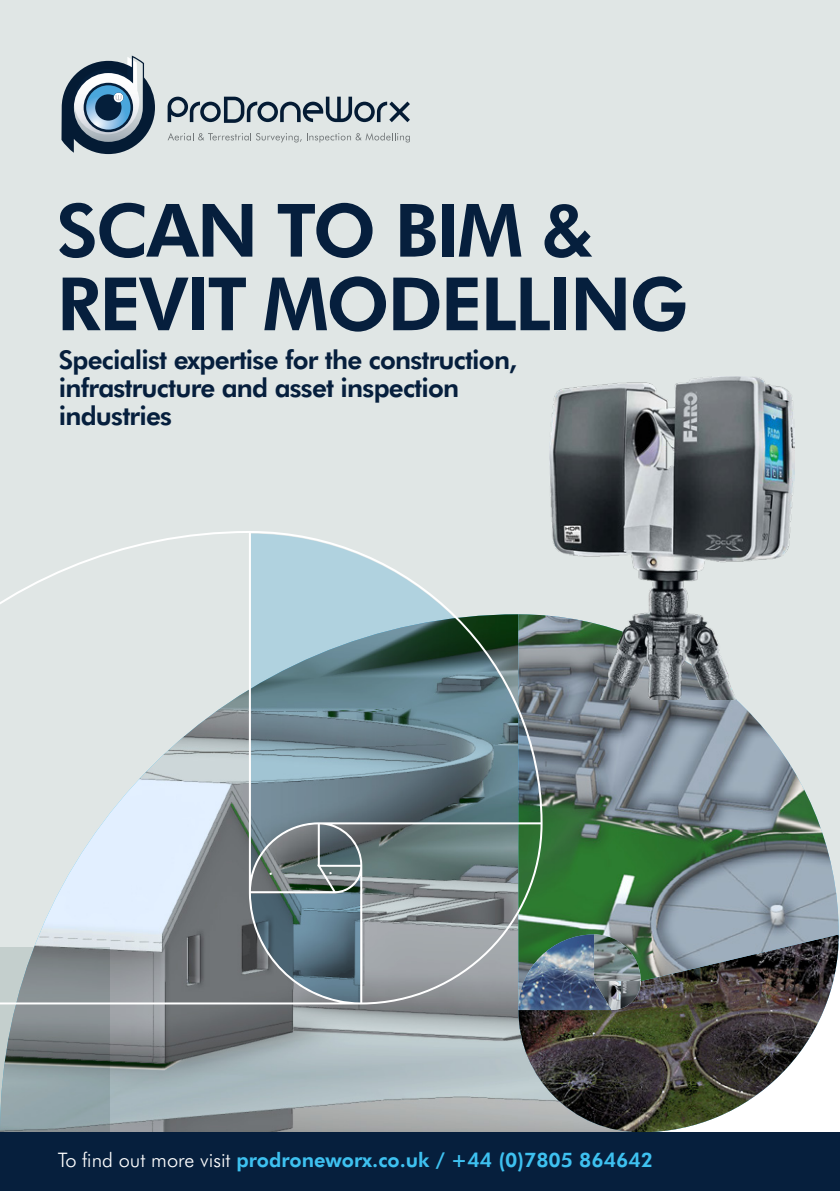
<style>
.page{position:relative;width:840px;height:1191px;background:#fff}
.page>*{position:absolute;margin:0;border:0;box-sizing:border-box;transform-origin:0 0}
.t1{font:800 73.6px/73.6px "Futura BT";letter-spacing:-.03em;color:#061f3d}
.t2{font:800 26px/28px "Futura BT";letter-spacing:-.03em;color:#061f3d}
.t3{font:800 20px "Futura BT";color:#3ec1f0}
.s1{font-weight:300;color:#fff}
</style>
<div class="page">
<div style="left:0;top:0;width:839px;height:952px;background:#e0e6e5"></div>
<img style="left:110px;top:1004px;width:408px;height:128px">
<img style="left:640px;top:1010px;width:184px;height:122px">
<svg style="left:0;top:1004px;width:110px;height:128px;background:#869395"></svg>
<div style="left:0;top:1132px;width:839px;height:59px;background:#061f3d"></div>
<img style="left:542px;top:614px;width:296px;height:392px">
<img style="left:518px;top:934px;width:122px;height:198px">
<img style="left:548px;top:376px;width:246px;height:323px">
<svg style="left:0;top:531px;width:542px;height:473px;background:#a3b2b6"></svg>
<svg style="left:167px;top:97px;width:242px;height:26px;background:#95a1a8"></svg>
<svg style="left:167px;top:133px;width:242px;height:9px;background:#cad0cf"></svg>
<svg style="left:61px;top:56px;width:94px;height:98px;background:#738797"></svg>
<p class="t1" style="left:57px;top:193px;width:632px">SCAN TO BIM &amp;<br>REVIT MODELLING</p>
<p class="t2" style="left:59px;top:346px;width:460px">Specialist expertise for the construction, infrastructure and asset inspection industries</p>
<p class="t3" style="left:58px;top:1147px;width:596px"><span class="s1">To find out more visit</span> prodroneworx.co.uk / +44 (0)7805 864642</p>
</div>
